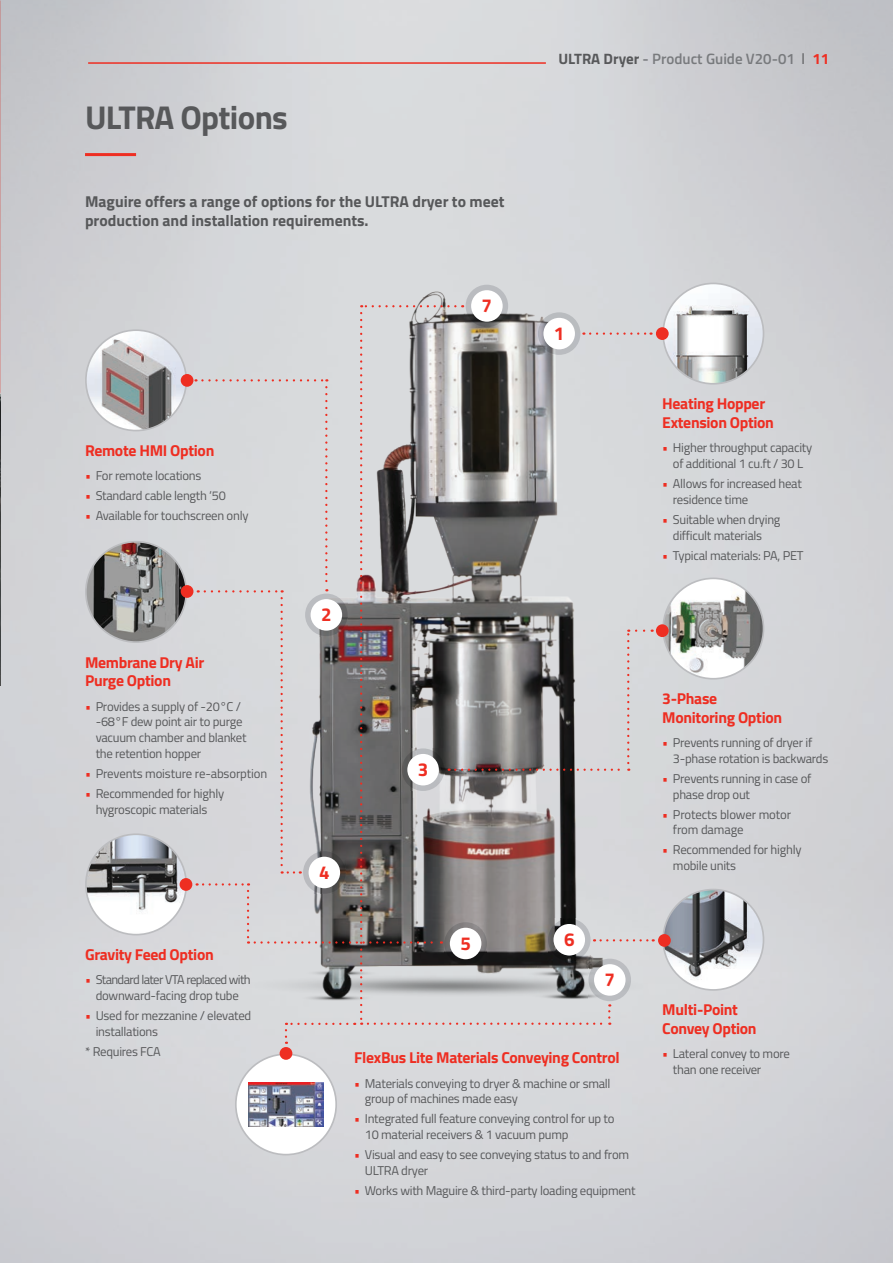
<style>
.page{position:relative;width:893px;height:1263px;background:#fff}
.page>*{position:absolute;margin:0;border:0;box-sizing:border-box;transform-origin:0 0}
.t1{font:700 33px "Titillium Web";letter-spacing:-.02em;color:#57585a}
.t2{font:700 18.75px "Titillium Web";color:#ee2e22}
.t3{font:700 15.75px/18.8px "Titillium Web";letter-spacing:-.02em;color:#ee2e22}
.t4{font:700 15.75px/18.8px "Titillium Web";color:#57585a}
.t5{font:600 15px "Titillium Web";color:#787a7d}
.t6{font:12.75px/15.8px "Titillium Web";letter-spacing:-.02em;color:#57585a}
.t7{font:12.75px/15.8px "Titillium Web";letter-spacing:-.05em;color:#57585a;text-align:center}
.s1{color:#ee2e22}
.s2{font-weight:700;color:#57585a}
.s3{font-weight:400;color:#57585a}
.s4{font-weight:700;color:#ee2e22}
</style>
<div class="page">
<img style="left:0;top:0;width:893px;height:1263px">
<div style="left:219px;top:282px;width:432px;height:783px;background:#d8d9dc"></div>
<img style="left:663px;top:283px;width:100px;height:101px;border-radius:50px">
<div style="left:662px;top:283px;width:102px;height:102px;border:2px solid #bcbdc0;border-radius:50%"></div>
<img style="left:86px;top:330px;width:100px;height:101px;border-radius:50px">
<div style="left:85px;top:329px;width:102px;height:102px;border:2px solid #bcbdc0;border-radius:50%"></div>
<hr style="left:85px;top:153px;width:51px;height:3px;background:#ee2e22">
<div style="left:656px;top:327px;width:13px;height:13px;background:#ee2e22;border-radius:50%"></div>
<div style="left:181px;top:374px;width:12px;height:13px;background:#ee2e22;border-radius:50%"></div>
<div style="left:466px;top:285px;width:42px;height:42px;background:#babcc0;border-radius:50%"></div>
<div style="left:471px;top:290px;width:32px;height:32px;background:#fff;border-radius:50%"></div>
<img style="left:663px;top:578px;width:100px;height:101px;border-radius:50px">
<div style="left:662px;top:577px;width:102px;height:103px;border:2px solid #bcbdc0;border-radius:50%"></div>
<img style="left:86px;top:834px;width:100px;height:101px;border-radius:50px">
<div style="left:85px;top:833px;width:102px;height:102px;border:2px solid #bcbdc0;border-radius:50%"></div>
<div style="left:236px;top:1054px;width:100px;height:100px;background:#fff;border-radius:50%"></div>
<img style="left:249px;top:1082px;width:74px;height:45px">
<div style="left:235px;top:1053px;width:102px;height:102px;border:2px solid #bcbdc0;border-radius:50%"></div>
<img style="left:86px;top:542px;width:100px;height:100px;border-radius:50px">
<div style="left:85px;top:541px;width:102px;height:102px;border:2px solid #bcbdc0;border-radius:50%"></div>
<div style="left:181px;top:585px;width:12px;height:13px;background:#ee2e22;border-radius:50%"></div>
<div style="left:656px;top:624px;width:13px;height:13px;background:#ee2e22;border-radius:50%"></div>
<div style="left:180px;top:878px;width:12px;height:13px;background:#ee2e22;border-radius:50%"></div>
<div style="left:280px;top:1047px;width:12px;height:13px;background:#ee2e22;border-radius:50%"></div>
<img style="left:0;top:312px;width:1px;height:374px">
<img style="left:663px;top:889px;width:100px;height:101px;border-radius:50px">
<div style="left:662px;top:889px;width:102px;height:102px;border:2px solid #bcbdc0;border-radius:50%"></div>
<div style="left:658px;top:934px;width:13px;height:13px;background:#ee2e22;border-radius:50%"></div>
<svg style="left:361px;top:305px;width:94px;height:2px"></svg>
<svg style="left:195px;top:313px;width:459px;height:731px;background:#b3b1b2"></svg>
<hr style="left:88px;top:62px;width:458px;height:2px;background:#ee2e22">
<h1 class="t1" style="left:85px;top:92px;width:204px">ULTRA Options</h1>
<p class="t4" style="left:85px;top:192px;width:421px">Maguire offers a range of options for the ULTRA dryer to meet production and installation requirements.</p>
<p class="t3" style="left:85px;top:440px;width:131px">Remote HMI Option</p>
<p class="t6" style="left:85px;top:467px;width:118px"><span class="s1">•</span> For remote locations</p>
<p class="t6" style="left:85px;top:487px;width:142px"><span class="s1">•</span> Standard cable length ‘50</p>
<p class="t6" style="left:85px;top:507px;width:165px"><span class="s1">•</span> Available for touchscreen only</p>
<p class="t3" style="left:85px;top:652px;width:121px">Membrane Dry Air<br>Purge Option</p>
<p class="t6" style="left:96px;top:698px;width:152px;text-indent:-11px"><span class="s1">•</span> Provides a supply of -20°C / -68°F dew point air to purge vacuum chamber and blanket the retention hopper</p>
<p class="t6" style="left:85px;top:765px;width:184px"><span class="s1">•</span> Prevents moisture re-absorption</p>
<p class="t6" style="left:85px;top:785px;width:141px;text-align:center"><span class="s1">•</span> Recommended for highly hygroscopic materials</p>
<h2 class="t2" style="left:321px;top:600px;width:12px">2</h2>
<h2 class="t2" style="left:319px;top:858px;width:12px">4</h2>
<h2 class="t2" style="left:482px;top:291px;width:12px">7</h2>
<h2 class="t2" style="left:418px;top:755px;width:12px">3</h2>
<p class="t5" style="left:558px;top:47px;width:272px"><span class="s2">ULTRA Dryer</span> - Product Guide V20-01 <span class="s3">l</span> <span class="s4">11</span></p>
<h2 class="t2" style="left:554px;top:319px;width:12px">1</h2>
<p class="t3" style="left:662px;top:393px;width:113px">Heating Hopper<br>Extension Option</p>
<p class="t6" style="left:662px;top:439px;width:152px;text-align:center"><span class="s1">•</span> Higher throughput capacity of additional 1 cu.ft / 30 L</p>
<p class="t6" style="left:673px;top:475px;width:130px;text-indent:-11px"><span class="s1">•</span> Allows for increased heat residence time</p>
<p class="t6" style="left:673px;top:511px;width:109px;text-indent:-11px"><span class="s1">•</span> Suitable when drying difficult materials</p>
<p class="t6" style="left:662px;top:546px;width:143px"><span class="s1">•</span> Typical materials: PA, PET</p>
<p class="t3" style="left:662px;top:688px;width:121px">3-Phase<br>Monitoring Option</p>
<p class="t6" style="left:673px;top:734px;width:157px;text-indent:-11px"><span class="s1">•</span> Prevents running of dryer if<br>3-phase rotation is backwards</p>
<p class="t6" style="left:673px;top:770px;width:140px;text-indent:-11px"><span class="s1">•</span> Prevents running in case of phase drop out</p>
<p class="t6" style="left:673px;top:806px;width:120px;text-indent:-11px"><span class="s1">•</span> Protects blower motor from damage</p>
<p class="t6" style="left:673px;top:841px;width:130px;text-indent:-11px"><span class="s1">•</span> Recommended for highly mobile units</p>
<p class="t3" style="left:85px;top:944px;width:130px">Gravity Feed Option</p>
<p class="t7" style="left:85px;top:971px;width:167px"><span class="s1">•</span> Standard later VTA replaced with downward-facing drop tube</p>
<p class="t6" style="left:96px;top:1007px;width:157px;text-indent:-11px"><span class="s1">•</span> Used for mezzanine / elevated installations</p>
<p class="t6" style="left:85px;top:1043px;width:77px">* Requires FCA</p>
<h2 class="t2" style="left:460px;top:929px;width:12px">5</h2>
<h2 class="t2" style="left:564px;top:925px;width:12px">6</h2>
<h2 class="t2" style="left:604px;top:965px;width:12px">7</h2>
<p class="t3" style="left:354px;top:1047px;width:267px">FlexBus Lite Materials Conveying Control</p>
<p class="t6" style="left:365px;top:1074px;width:247px;text-indent:-11px"><span class="s1">•</span> Materials conveying to dryer &amp; machine or small group of machines made easy</p>
<p class="t6" style="left:365px;top:1110px;width:251px;text-indent:-11px"><span class="s1">•</span> Integrated full feature conveying control for up to<br>10 material receivers &amp; 1 vacuum pump</p>
<p class="t6" style="left:365px;top:1146px;width:266px;text-indent:-11px"><span class="s1">•</span> Visual and easy to see conveying status to and from<br>ULTRA dryer</p>
<p class="t6" style="left:354px;top:1182px;width:283px"><span class="s1">•</span> Works with Maguire &amp; third-party loading equipment</p>
<p class="t3" style="left:662px;top:1000px;width:96px">Multi-Point<br>Convey Option</p>
<p class="t6" style="left:673px;top:1045px;width:119px;text-indent:-11px"><span class="s1">•</span> Lateral convey to more than one receiver</p>
</div>
